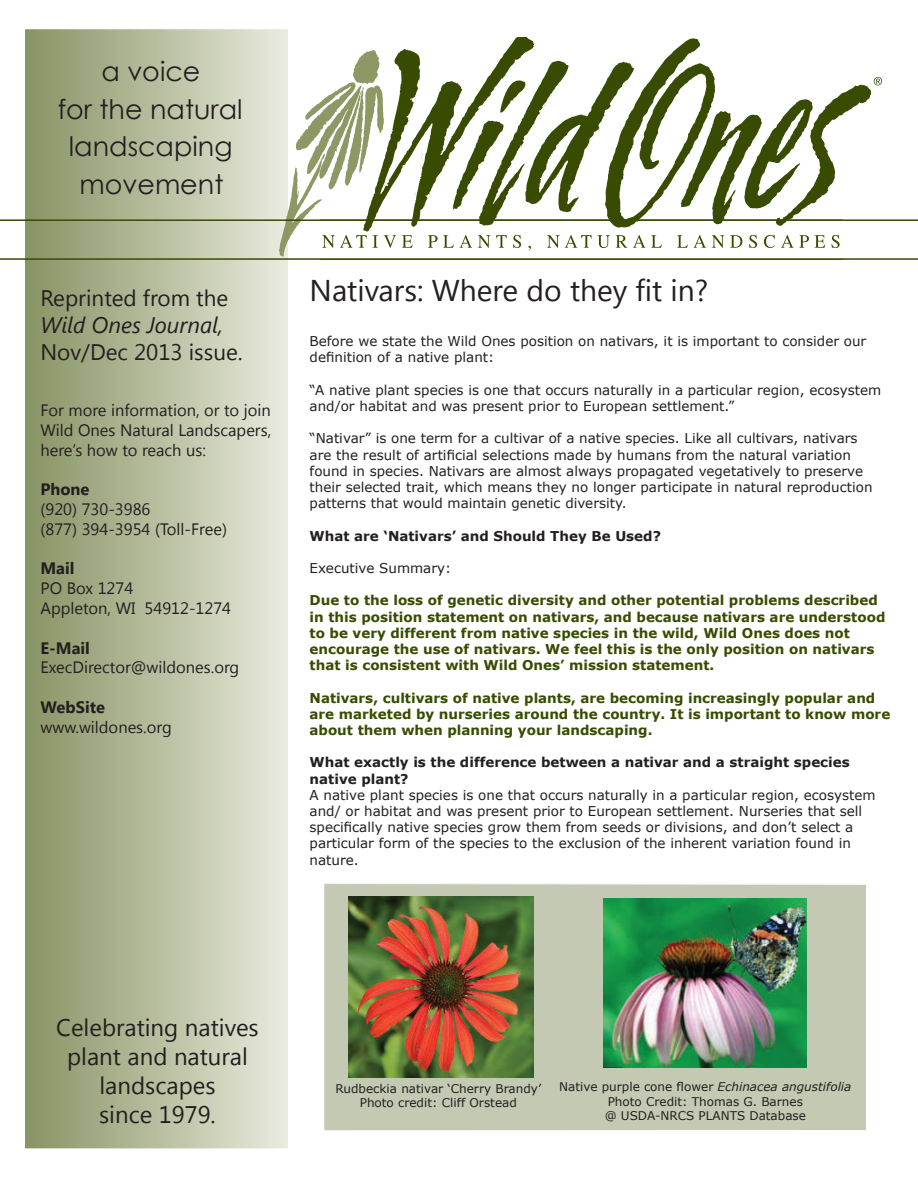
<style>
.page{position:relative;width:918px;height:1188px;background:#fff}
.page>*{position:absolute;margin:0;border:0;box-sizing:border-box;transform-origin:0 0}
.t1{font:30px "Segoe UI";color:#231f20}
.t2{font:27px/37.5px "Century Gothic";color:#231f20;text-align:center}
.t3{font:24px/28.8px "Segoe UI";color:#231f20;text-align:center}
.t4{font:22.5px/27px "Segoe UI";color:#231f20}
.t5{font:16.5px/19.8px "Segoe UI";color:#231f20}
.t6{font:700 16.5px "Segoe UI";color:#231f20}
.t7{font:13.5px/16.2px "Verdana";color:#231f20}
.t8{font:700 13.5px/16.2px "Verdana";color:#394b00}
.t9{font:700 13.5px/16.2px "Verdana";color:#231f20}
.t10{font:12px "Verdana";color:#231f20}
.s1{font-style:italic}
</style>
<div class="page">
<div style="left:324px;top:884px;width:542px;height:246px;background:#c3c9b3"></div>
<div style="left:26px;top:30px;width:261px;height:1118px;background:linear-gradient(to right,#879263,#e9ebdd)"></div>
<div style="left:25px;top:29px;width:263px;height:1119px;border:2px solid #fff"></div>
<svg style="left:279px;top:38px;width:603px;height:219px"></svg>
<hr style="left:0;top:219px;width:918px;height:2px;background:#394b00">
<hr style="left:0;top:258px;width:918px;height:2px;background:#394b00">
<img style="left:349px;top:896px;width:185px;height:182px">
<img style="left:604px;top:899px;width:203px;height:168px">
<p class="t2" style="left:101px;top:53px;width:100px">a voice</p>
<p class="t2" style="left:58px;top:90px;width:186px">for the natural landscaping movement</p>
<p class="t4" style="left:40px;top:284px;width:189px">Reprinted from the<br><span class="s1">Wild Ones Journal,</span></p>
<p class="t4" style="left:40px;top:338px;width:204px">Nov/Dec 2013 issue.</p>
<p class="t5" style="left:40px;top:399px;width:232px">For more information, or to join</p>
<p class="t5" style="left:40px;top:419px;width:232px">Wild Ones Natural Landscapers, here’s how to reach us:</p>
<p class="t6" style="left:40px;top:478px;width:51px">Phone</p>
<p class="t5" style="left:40px;top:498px;width:112px">(920) 730-3986</p>
<p class="t5" style="left:40px;top:518px;width:188px">(877) 394-3954 (Toll-Free)</p>
<p class="t6" style="left:40px;top:557px;width:36px">Mail</p>
<p class="t5" style="left:40px;top:578px;width:94px">PO Box 1274</p>
<p class="t5" style="left:40px;top:597px;width:192px">Appleton, WI 54912-1274</p>
<p class="t6" style="left:40px;top:636px;width:51px">E-Mail</p>
<p class="t5" style="left:40px;top:657px;width:200px">ExecDirector@wildones.org</p>
<p class="t6" style="left:40px;top:695px;width:66px">WebSite</p>
<p class="t5" style="left:40px;top:716px;width:133px">www.wildones.org</p>
<p class="t1" style="left:310px;top:269px;width:400px">Nativars: Where do they fit in?</p>
<p class="t7" style="left:310px;top:333px;width:558px">Before we state the Wild Ones position on nativars, it is important to consider our definition of a native plant:</p>
<p class="t7" style="left:310px;top:381px;width:573px">“A native plant species is one that occurs naturally in a particular region, ecosystem and/or habitat and was present prior to European settlement.”</p>
<p class="t7" style="left:310px;top:430px;width:565px">“Nativar” is one term for a cultivar of a native species. Like all cultivars, nativars are the result of artificial selections made by humans from the natural variation found in species. Nativars are almost always propagated vegetatively to preserve their selected trait, which means they no longer participate in natural reproduction patterns that would maintain genetic diversity.</p>
<p class="t9" style="left:310px;top:527px;width:353px">What are ‘Nativars’ and Should They Be Used?</p>
<p class="t7" style="left:310px;top:560px;width:143px">Executive Summary:</p>
<p class="t8" style="left:310px;top:592px;width:577px">Due to the loss of genetic diversity and other potential problems described in this position statement on nativars, and because nativars are understood to be very different from native species in the wild, Wild Ones does not encourage the use of nativars. We feel this is the only position on nativars that is consistent with Wild Ones’ mission statement.</p>
<p class="t8" style="left:310px;top:689px;width:582px">Nativars, cultivars of native plants, are becoming increasingly popular and are marketed by nurseries around the country. It is important to know more about them when planning your landscaping.</p>
<p class="t9" style="left:310px;top:754px;width:542px">What exactly is the difference between a nativar and a straight species native plant?</p>
<p class="t7" style="left:310px;top:786px;width:568px">A native plant species is one that occurs naturally in a particular region, ecosystem and/ or habitat and was present prior to European settlement. Nurseries that sell specifically native species grow them from seeds or divisions, and don’t select a particular form of the species to the exclusion of the inherent variation found in nature.</p>
<p class="t3" style="left:56px;top:1012px;width:204px">Celebrating natives plant and natural landscapes</p>
<p class="t3" style="left:99px;top:1099px;width:118px">since 1979.</p>
<p class="t10" style="left:335px;top:1081px;width:207px">Rudbeckia nativar ‘Cherry Brandy’</p>
<p class="t10" style="left:360px;top:1095px;width:159px">Photo credit: Cliff Orstead</p>
<p class="t10" style="left:559px;top:1079px;width:294px">Native purple cone flower <span class="s1">Echinacea angustifolia</span></p>
<p class="t10" style="left:608px;top:1094px;width:197px">Photo Credit: Thomas G. Barnes</p>
<p class="t10" style="left:605px;top:1108px;width:203px">@ USDA-NRCS PLANTS Database</p>
</div>
